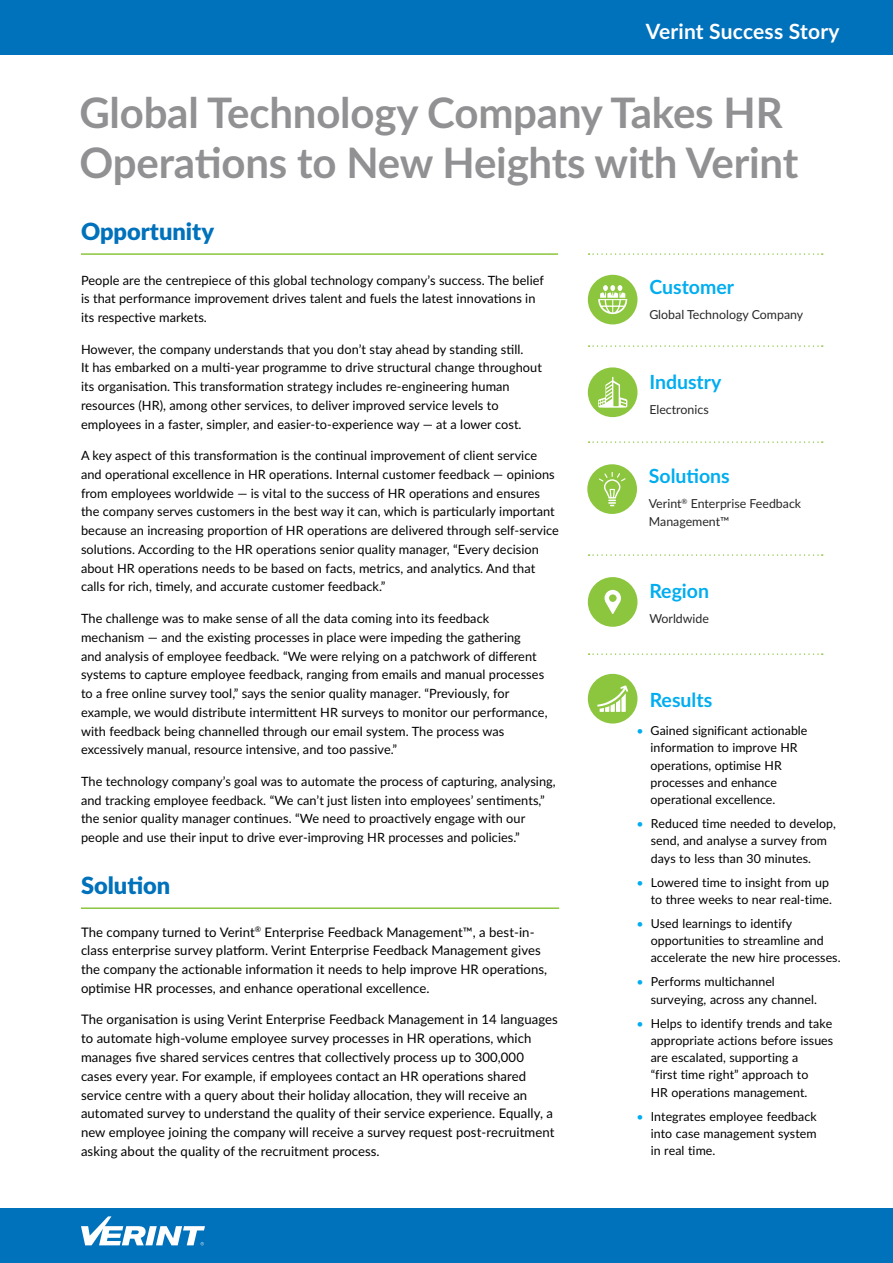
<style>
.page{position:relative;width:893px;height:1263px;background:#fff}
.page>*{position:absolute;margin:0;border:0;box-sizing:border-box;transform-origin:0 0}
.t1{font:700 42px/49.8px "Lato";letter-spacing:-.005em;color:#919194}
.t2{font:900 23.7px "Lato";color:#0071bb}
.t3{font:700 21px "Lato";letter-spacing:.01em;color:#fff}
.t4{font:700 19.5px "Lato";color:#00adef}
.t5{font:13.2px/18.8px "Lato";letter-spacing:.005em;color:#000}
.t6{font:12.75px/18.8px "Lato";letter-spacing:.005em;color:#000}
.t7{font:12.3px/17.2px "Lato";letter-spacing:.005em;color:#000}
.t8{font:12.3px/18px "Lato";color:#282829}
.s1{color:#00adef}
</style>
<div class="page">
<hr style="left:81px;top:907px;width:478px;height:2px;background:#8cc63e">
<div style="left:0;top:0;width:893px;height:54px;background:#0071bb"></div>
<hr style="left:81px;top:253px;width:477px;height:2px;background:#8cc63e">
<div style="left:588px;top:367px;width:49px;height:50px;background:#8cc63e;border-radius:50%"></div>
<div style="left:587px;top:464px;width:50px;height:50px;background:#8cc63e;border-radius:50%"></div>
<div style="left:588px;top:577px;width:49px;height:50px;background:#8cc63e;border-radius:50%"></div>
<svg style="left:598px;top:377px;width:29px;height:31px"></svg>
<svg style="left:599px;top:472px;width:27px;height:34px"></svg>
<svg style="left:604px;top:590px;width:17px;height:24px"></svg>
<svg style="left:589px;top:345px;width:234px;height:2px"></svg>
<svg style="left:589px;top:253px;width:234px;height:2px"></svg>
<svg style="left:589px;top:441px;width:234px;height:2px"></svg>
<svg style="left:589px;top:554px;width:234px;height:2px"></svg>
<svg style="left:589px;top:653px;width:234px;height:2px"></svg>
<div style="left:588px;top:275px;width:49px;height:49px;background:#8cc63e;border-radius:50%"></div>
<svg style="left:598px;top:285px;width:29px;height:29px"></svg>
<div style="left:0;top:1209px;width:893px;height:54px;background:#0071bb"></div>
<svg style="left:81px;top:1216px;width:124px;height:29px"></svg>
<div style="left:588px;top:674px;width:49px;height:49px;background:#8cc63e;border-radius:50%"></div>
<svg style="left:597px;top:685px;width:31px;height:27px"></svg>
<h3 class="t3" style="left:646px;top:16px;width:195px">Verint Success Story</h3>
<h1 class="t1" style="left:80px;top:92px;width:720px">Global Technology Company Takes HR<br>Operations to New Heights with Verint</h1>
<h2 class="t2" style="left:81px;top:223px;width:135px">Opportunity</h2>
<p class="t6" style="left:81px;top:271px;width:464px">People are the centrepiece of this global technology company’s success. The belief is that performance improvement drives talent and fuels the latest innovations in its respective markets.</p>
<p class="t6" style="left:81px;top:339px;width:462px">However, the company understands that you don’t stay ahead by standing still.<br>It has embarked on a multi-year programme to drive structural change throughout its organisation. This transformation strategy includes re-engineering human resources (HR), among other services, to deliver improved service levels to employees in a faster, simpler, and easier-to-experience way — at a lower cost.</p>
<p class="t6" style="left:81px;top:446px;width:479px">A key aspect of this transformation is the continual improvement of client service and operational excellence in HR operations. Internal customer feedback — opinions from employees worldwide — is vital to the success of HR operations and ensures the company serves customers in the best way it can, which is particularly important because an increasing proportion of HR operations are delivered through self-service solutions. According to the HR operations senior quality manager, “Every decision about HR operations needs to be based on facts, metrics, and analytics. And that calls for rich, timely, and accurate customer feedback.”</p>
<p class="t6" style="left:81px;top:608px;width:468px">The challenge was to make sense of all the data coming into its feedback mechanism — and the existing processes in place were impeding the gathering<br>and analysis of employee feedback. “We were relying on a patchwork of different systems to capture employee feedback, ranging from emails and manual processes to a free online survey tool,” says the senior quality manager. “Previously, for example, we would distribute intermittent HR surveys to monitor our performance, with feedback being channelled through our email system. The process was excessively manual, resource intensive, and too passive.”</p>
<p class="t6" style="left:81px;top:773px;width:476px">The technology company’s goal was to automate the process of capturing, analysing, and tracking employee feedback. “We can’t just listen into employees’ sentiments,” the senior quality manager continues. “We need to proactively engage with our people and use their input to drive ever-improving HR processes and policies.”</p>
<h2 class="t2" style="left:81px;top:867px;width:91px">Solution</h2>
<p class="t5" style="left:81px;top:923px;width:468px">The company turned to Verint<sup>®</sup> Enterprise Feedback Management™, a best-in&shy;class enterprise survey platform. Verint Enterprise Feedback Management gives the company the actionable information it needs to help improve HR operations, optimise HR processes, and enhance operational excellence.</p>
<p class="t5" style="left:81px;top:1010px;width:478px">The organisation is using Verint Enterprise Feedback Management in 14 languages to automate high-volume employee survey processes in HR operations, which manages five shared services centres that collectively process up to 300,000 cases every year. For example, if employees contact an HR operations shared service centre with a query about their holiday allocation, they will receive an automated survey to understand the quality of their service experience. Equally, a new employee joining the company will receive a survey request post-recruitment asking about the quality of the recruitment process.</p>
<h3 class="t4" style="left:649px;top:273px;width:86px">Customer</h3>
<p class="t8" style="left:649px;top:306px;width:155px">Global Technology Company</p>
<h3 class="t4" style="left:649px;top:368px;width:74px">Industry</h3>
<p class="t8" style="left:649px;top:400px;width:61px">Electronics</p>
<h3 class="t4" style="left:649px;top:462px;width:83px">Solutions</h3>
<p class="t8" style="left:649px;top:496px;width:154px">Verint<sup>®</sup> Enterprise Feedback<br>Management™</p>
<h3 class="t4" style="left:649px;top:577px;width:61px">Region</h3>
<p class="t8" style="left:649px;top:609px;width:61px">Worldwide</p>
<h3 class="t4" style="left:650px;top:685px;width:64px">Results</h3>
<p class="t7" style="left:651px;top:723px;width:158px;text-indent:-14px"><span class="s1">•</span> Gained significant actionable information to improve HR operations, optimise HR processes and enhance operational excellence.</p>
<p class="t7" style="left:651px;top:816px;width:187px;text-indent:-14px"><span class="s1">•</span> Reduced time needed to develop, send, and analyse a survey from days to less than 30 minutes.</p>
<p class="t7" style="left:636px;top:874px;width:197px;text-align:right"><span class="s1">•</span> Lowered time to insight from up to three weeks to near real-time.</p>
<p class="t7" style="left:651px;top:916px;width:191px;text-indent:-14px"><span class="s1">•</span> Used learnings to identify opportunities to streamline and accelerate the new hire processes.</p>
<p class="t7" style="left:651px;top:974px;width:168px;text-indent:-14px"><span class="s1">•</span> Performs multichannel surveying, across any channel.</p>
<p class="t7" style="left:651px;top:1014px;width:184px;text-indent:-14px"><span class="s1">•</span> Helps to identify trends and take appropriate actions before issues are escalated, supporting a<br>“first time right” approach to<br>HR operations management.</p>
<p class="t7" style="left:651px;top:1107px;width:168px;text-align:justify;text-indent:-14px"><span class="s1">•</span> Integrates employee feedback into case management system in real time.</p>
</div>
